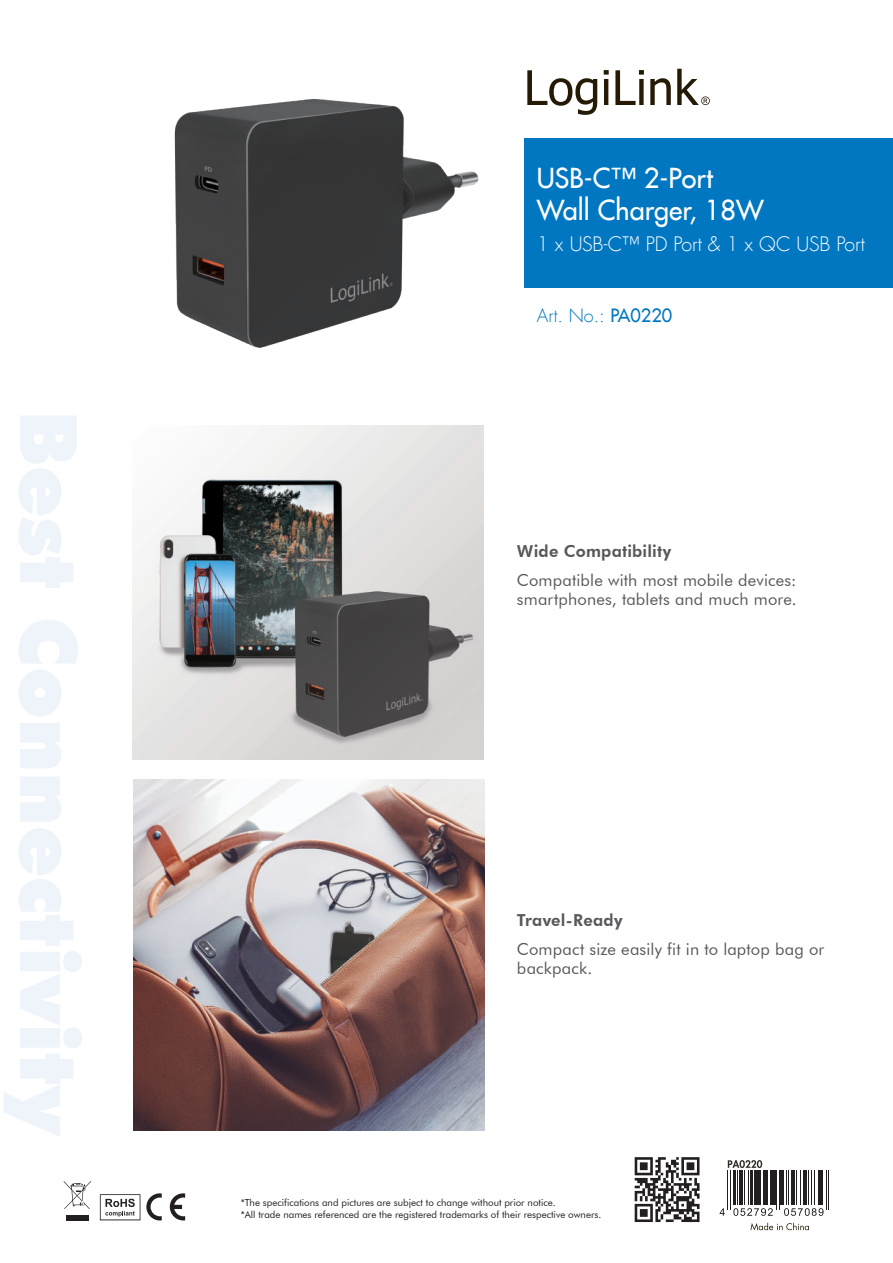
<style>
.page{position:relative;width:893px;height:1263px;background:#fff}
.page>*{position:absolute;margin:0;border:0;box-sizing:border-box;transform-origin:0 0}
.Produktname{font:27px "Futura LT";color:#fff}
.t1{font:300 19.5px "Futura LT";letter-spacing:-.015em;color:#fff}
.t2{font:300 18px "Futura LT";color:#0077c0}
.Fließtext{font:16.5px/19.8px "Futura BT";letter-spacing:.01em;color:#57585a}
.subline{font:800 16.5px "Futura BT";letter-spacing:.01em;color:#57585a}
.t3{font:9.75px/11.7px "Futura BT";color:#231f20}
.s1{font-weight:400}
</style>
<div class="page">
<svg style="left:527px;top:69px;width:183px;height:46px"></svg>
<svg style="left:100px;top:1194px;width:40px;height:26px"></svg>
<svg style="left:64px;top:1181px;width:27px;height:28px"></svg>
<div style="left:66px;top:1215px;width:23px;height:5px;background:#231f20"></div>
<svg style="left:146px;top:1193px;width:16px;height:27px"></svg>
<svg style="left:170px;top:1193px;width:15px;height:27px"></svg>
<div style="left:524px;top:138px;width:369px;height:150px;background:#0077c0"></div>
<img style="left:174px;top:99px;width:305px;height:249px">
<img style="left:133px;top:426px;width:350px;height:334px">
<svg style="left:750px;top:1223px;width:59px;height:7px"></svg>
<svg style="left:635px;top:1157px;width:64px;height:65px"></svg>
<svg style="left:728px;top:1160px;width:34px;height:8px"></svg>
<svg style="left:720px;top:1208px;width:5px;height:8px"></svg>
<svg style="left:733px;top:1208px;width:40px;height:8px"></svg>
<svg style="left:784px;top:1208px;width:39px;height:8px"></svg>
<hr style="left:727px;top:1170px;width:1px;height:40px;background:#231f20">
<hr style="left:729px;top:1170px;width:1px;height:40px;background:#231f20">
<hr style="left:734px;top:1170px;width:2px;height:35px;background:#231f20">
<hr style="left:737px;top:1170px;width:1px;height:35px;background:#231f20">
<hr style="left:739px;top:1170px;width:3px;height:35px;background:#231f20">
<hr style="left:744px;top:1170px;width:1px;height:35px;background:#231f20">
<hr style="left:748px;top:1170px;width:1px;height:35px;background:#231f20">
<hr style="left:751px;top:1170px;width:2px;height:35px;background:#231f20">
<hr style="left:754px;top:1170px;width:3px;height:35px;background:#231f20">
<hr style="left:758px;top:1170px;width:2px;height:35px;background:#231f20">
<hr style="left:763px;top:1170px;width:1px;height:35px;background:#231f20">
<hr style="left:765px;top:1170px;width:3px;height:35px;background:#231f20">
<hr style="left:770px;top:1170px;width:2px;height:35px;background:#231f20">
<hr style="left:773px;top:1170px;width:2px;height:35px;background:#231f20">
<hr style="left:776px;top:1170px;width:1px;height:40px;background:#231f20">
<hr style="left:779px;top:1170px;width:1px;height:40px;background:#231f20">
<hr style="left:781px;top:1170px;width:3px;height:35px;background:#231f20">
<hr style="left:786px;top:1170px;width:1px;height:35px;background:#231f20">
<hr style="left:788px;top:1170px;width:1px;height:35px;background:#231f20">
<hr style="left:791px;top:1170px;width:3px;height:35px;background:#231f20">
<hr style="left:796px;top:1170px;width:1px;height:35px;background:#231f20">
<hr style="left:800px;top:1170px;width:1px;height:35px;background:#231f20">
<hr style="left:803px;top:1170px;width:3px;height:35px;background:#231f20">
<hr style="left:808px;top:1170px;width:1px;height:35px;background:#231f20">
<hr style="left:811px;top:1170px;width:1px;height:35px;background:#231f20">
<hr style="left:814px;top:1170px;width:1px;height:35px;background:#231f20">
<hr style="left:818px;top:1170px;width:3px;height:35px;background:#231f20">
<hr style="left:822px;top:1170px;width:1px;height:35px;background:#231f20">
<hr style="left:826px;top:1170px;width:1px;height:40px;background:#231f20">
<hr style="left:828px;top:1170px;width:1px;height:40px;background:#231f20">
<img style="left:134px;top:779px;width:351px;height:351px">
<p class="Produktname" style="left:537px;top:160px;width:178px">USB-C™ 2-Port</p>
<p class="Produktname" style="left:537px;top:192px;width:228px">Wall Charger, 18W</p>
<p class="t1" style="left:537px;top:232px;width:329px">1 x USB-C™ PD Port &amp; 1 x QC USB Port</p>
<p class="t2" style="left:537px;top:305px;width:137px">Art. No.: <span class="s1">PA0220</span></p>
<p class="subline" style="left:517px;top:541px;width:156px">Wide Compatibility</p>
<p class="Fließtext" style="left:517px;top:570px;width:281px">Compatible with most mobile devices:</p>
<p class="Fließtext" style="left:517px;top:590px;width:281px">smartphones, tablets and much more.</p>
<p class="subline" style="left:517px;top:910px;width:107px">Travel-Ready</p>
<p class="Fließtext" style="left:517px;top:938px;width:309px">Compact size easily fit in to laptop bag or backpack.</p>
<p class="t3" style="left:241px;top:1196px;width:362px">*The specifications and pictures are subject to change without prior notice.<br>*All trade names referenced are the registered trademarks of their respective owners.</p>
</div>
